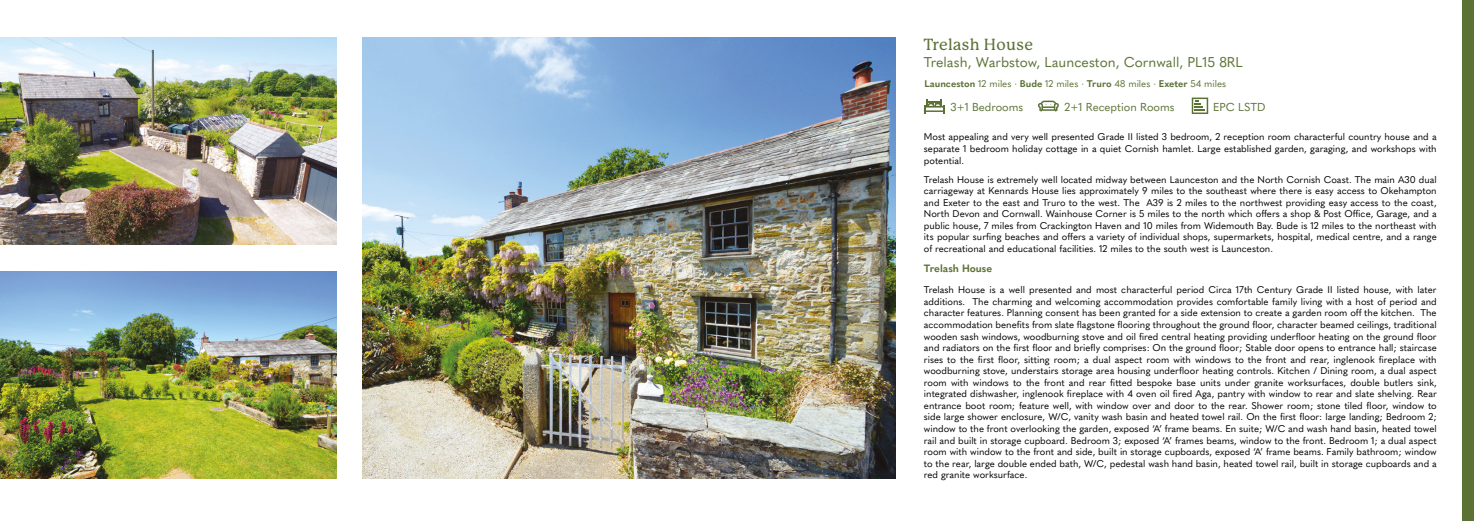
<style>
.page{position:relative;width:1474px;height:521px;background:#fff}
.page>*{position:absolute;margin:0;border:0;box-sizing:border-box;transform-origin:0 0}
.t1{font:500 15.75px "P Mackinac Pro";letter-spacing:.025em;color:#5c7235}
.t2{font:14px "Quasimoda";color:#5c7235}
.t3{font:11.38px "Quasimoda";color:#5c7235}
.t4{font:700 10.5px "Quasimoda";color:#5c7235}
.t5{font:9.62px/11.5px "Quasimoda";color:#000;text-align:justify}
.t6{font:9.62px "Quasimoda";color:#5c7235}
.s1{font-weight:700}
</style>
<div class="page">
<div style="left:1462px;top:0;width:11px;height:521px;background:#5c7235"></div>
<img style="left:0;top:271px;width:336px;height:208px">
<img style="left:363px;top:37px;width:532px;height:442px">
<img style="left:0;top:37px;width:336px;height:208px">
<svg style="left:924px;top:99px;width:20px;height:14px"></svg>
<svg style="left:1038px;top:101px;width:20px;height:10px"></svg>
<svg style="left:1191px;top:98px;width:17px;height:16px"></svg>
<h1 class="t1" style="left:924px;top:36px;width:110px">Trelash House</h1>
<h2 class="t2" style="left:924px;top:52px;width:320px">Trelash, Warbstow, Launceston, Cornwall, PL15 8RL</h2>
<p class="t6" style="left:924px;top:76px;width:303px"><span class="s1">Launceston</span> 12 miles · <span class="s1">Bude</span> 12 miles · <span class="s1">Truro</span> 48 miles · <span class="s1">Exeter</span> 54 miles</p>
<p class="t3" style="left:950px;top:99px;width:74px">3+1 Bedrooms</p>
<p class="t3" style="left:1064px;top:98px;width:112px">2+1 Reception Rooms</p>
<p class="t3" style="left:1212px;top:98px;width:54px">EPC LSTD</p>
<p class="t5" style="left:924px;top:131px;width:514px">Most appealing and very well presented Grade II listed 3 bedroom, 2 reception room characterful country house and a separate 1 bedroom holiday cottage in a quiet Cornish hamlet. Large established garden, garaging, and workshops with potential.</p>
<p class="t5" style="left:924px;top:173px;width:514px">Trelash House is extremely well located midway between Launceston and the North Cornish Coast. The main A30 dual carriageway at Kennards House lies approximately 9 miles to the southeast where there is easy access to Okehampton and Exeter to the east and Truro to the west. The A39 is 2 miles to the northwest providing easy access to the coast, North Devon and Cornwall. Wainhouse Corner is 5 miles to the north which offers a shop &amp; Post Office, Garage, and a public house, 7 miles from Crackington Haven and 10 miles from Widemouth Bay. Bude is 12 miles to the northeast with its popular surfing beaches and offers a variety of individual shops, supermarkets, hospital, medical centre, and a range of recreational and educational facilities. 12 miles to the south west is Launceston.</p>
<p class="t4" style="left:924px;top:260px;width:70px">Trelash House</p>
<p class="t5" style="left:924px;top:283px;width:514px">Trelash House is a well presented and most characterful period Circa 17th Century Grade II listed house, with later additions. The charming and welcoming accommodation provides comfortable family living with a host of period and character features. Planning consent has been granted for a side extension to create a garden room off the kitchen. The accommodation benefits from slate flagstone flooring throughout the ground floor, character beamed ceilings, traditional wooden sash windows, woodburning stove and oil fired central heating providing underfloor heating on the ground floor and radiators on the first floor and briefly comprises: On the ground floor; Stable door opens to entrance hall; staircase rises to the first floor, sitting room; a dual aspect room with windows to the front and rear, inglenook fireplace with woodburning stove, understairs storage area housing underfloor heating controls. Kitchen / Dining room, a dual aspect room with windows to the front and rear fitted bespoke base units under granite worksurfaces, double butlers sink, integrated dishwasher, inglenook fireplace with 4 oven oil fired Aga, pantry with window to rear and slate shelving. Rear entrance boot room; feature well, with window over and door to the rear. Shower room; stone tiled floor, window to side large shower enclosure, W/C, vanity wash basin and heated towel rail. On the first floor: large landing; Bedroom 2; window to the front overlooking the garden, exposed ‘A’ frame beams. En suite; W/C and wash hand basin, heated towel rail and built in storage cupboard. Bedroom 3; exposed ‘A’ frames beams, window to the front. Bedroom 1; a dual aspect room with window to the front and side, built in storage cupboards, exposed ‘A’ frame beams. Family bathroom; window to the rear, large double ended bath, W/C, pedestal wash hand basin, heated towel rail, built in storage cupboards and a red granite worksurface.</p>
</div>
